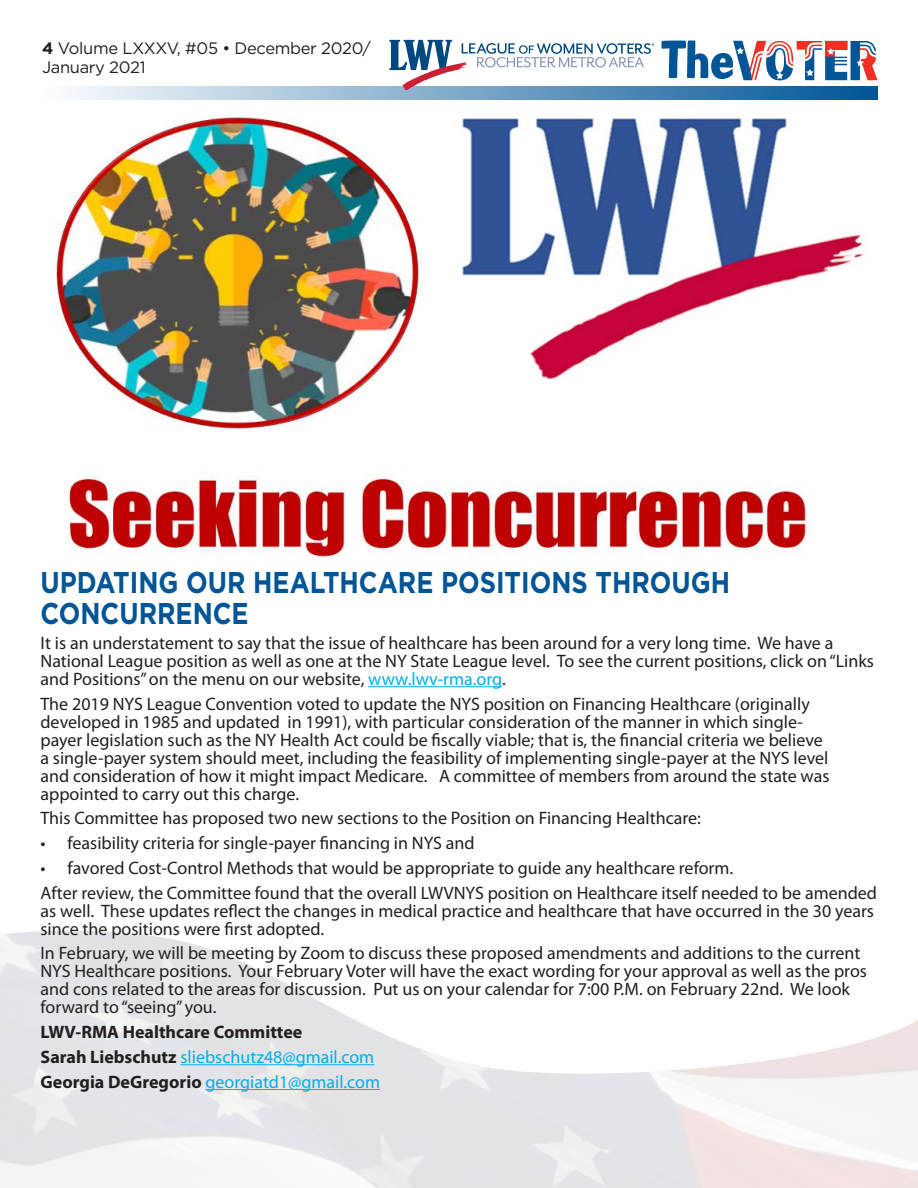
<style>
.page{position:relative;width:918px;height:1188px;background:#fff}
.page>*{position:absolute;margin:0;border:0;box-sizing:border-box;transform-origin:0 0}
.t1{font:700 30px/31.5px "Gotham";color:#005596;scale:.85 1}
.t2{font:18px/18px "Myriad Pro";color:#231f20}
.t3{font:700 18px/24.8px "Myriad Pro";color:#231f20}
.t4{font:16.5px/19.8px "Gotham";letter-spacing:-.02em;color:#231f20}
.s1{font-weight:700}
.s2{color:#00aeef}
.s3{font-weight:400;color:#00aeef}
</style>
<div class="page">
<svg style="left:71px;top:87px;width:807px;height:13px;background:#7aa6c8"></svg>
<svg style="left:662px;top:40px;width:216px;height:40px"></svg>
<svg style="left:389px;top:40px;width:265px;height:50px"></svg>
<hr style="left:368px;top:686px;width:134px;height:1px;background:#00aeef">
<hr style="left:180px;top:1064px;width:194px;height:1px;background:#00aeef">
<hr style="left:206px;top:1089px;width:174px;height:1px;background:#00aeef">
<img style="left:55px;top:117px;width:810px;height:440px">
<p class="t4" style="left:42px;top:38px;width:330px"><span class="s1">4</span> Volume LXXXV, #05 • December 2020/<br>January 2021</p>
<h1 class="t1" style="left:40px;top:566px;width:813px">UPDATING OUR HEALTHCARE POSITIONS THROUGH<br>CONCURRENCE</h1>
<p class="t2" style="left:40px;top:634px;width:835px">It is an understatement to say that the issue of healthcare has been around for a very long time. We have a<br>National League position as well as one at the NY State League level. To see the current positions, click on “Links and Positions” on the menu on our website, <span class="s2">www.lwv-rma.org</span>.</p>
<p class="t2" style="left:40px;top:694px;width:791px">The 2019 NYS League Convention voted to update the NYS position on Financing Healthcare (originally developed in 1985 and updated in 1991), with particular consideration of the manner in which single&shy;payer legislation such as the NY Health Act could be fiscally viable; that is, the financial criteria we believe a single-payer system should meet, including the feasibility of implementing single-payer at the NYS level and consideration of how it might impact Medicare. A committee of members from around the state was appointed to carry out this charge.</p>
<p class="t2" style="left:40px;top:809px;width:662px">This Committee has proposed two new sections to the Position on Financing Healthcare:</p>
<p class="t2" style="left:40px;top:834px;width:436px">• feasibility criteria for single-payer financing in NYS and</p>
<p class="t2" style="left:40px;top:855px;width:838px;line-height:24.8px">• favored Cost-Control Methods that would be appropriate to guide any healthcare reform.<br>After review, the Committee found that the overall LWVNYS position on Healthcare itself needed to be amended</p>
<p class="t2" style="left:40px;top:901px;width:835px">as well. These updates reflect the changes in medical practice and healthcare that have occurred in the 30 years since the positions were first adopted.</p>
<p class="t2" style="left:40px;top:944px;width:828px">In February, we will be meeting by Zoom to discuss these proposed amendments and additions to the current NYS Healthcare positions. Your February Voter will have the exact wording for your approval as well as the pros and cons related to the areas for discussion. Put us on your calendar for 7:00 p.m. on February 22nd. We look forward to “seeing” you.</p>
<p class="t3" style="left:41px;top:1019px;width:341px">LWV-RMA Healthcare Committee<br>Sarah Liebschutz <span class="s3">sliebschutz48@gmail.com<br></span>Georgia DeGregorio <span class="s3">georgiatd1@gmail.com</span></p>
</div>
